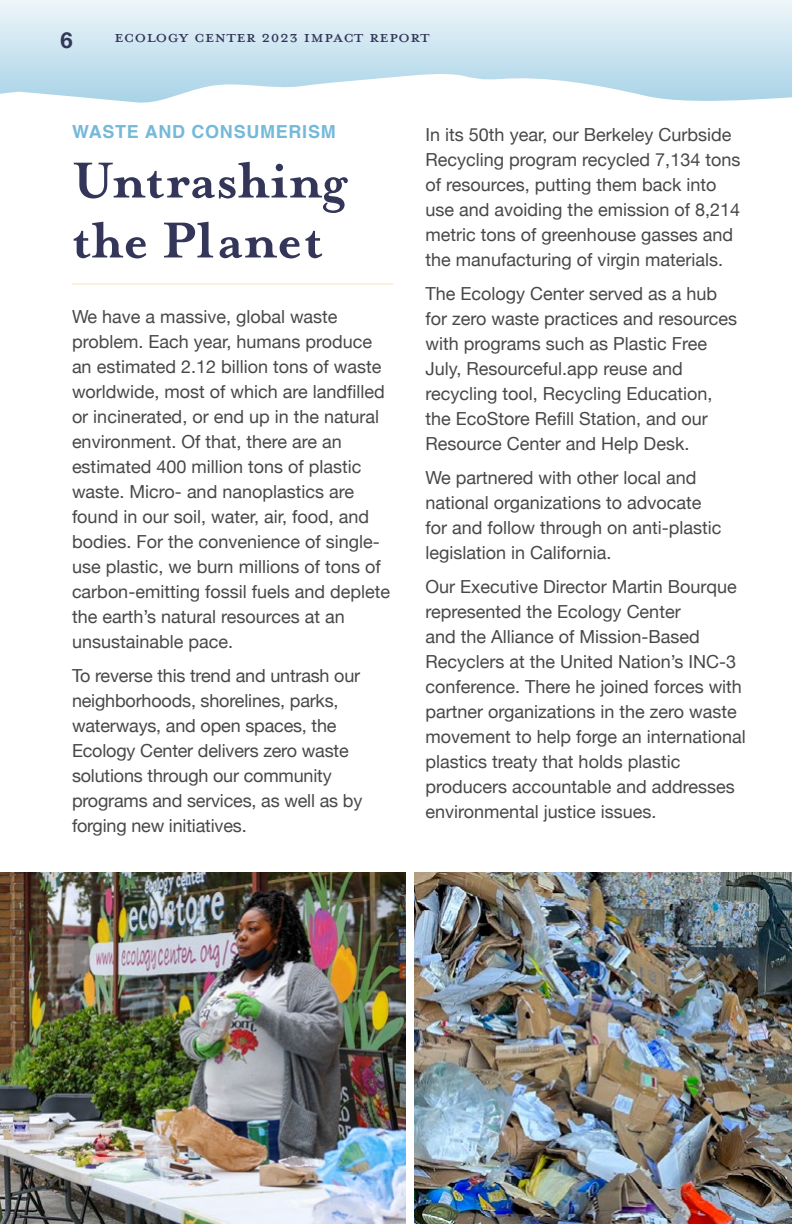
<style>
.page{position:relative;width:792px;height:1224px;background:#fff}
.page>*{position:absolute;margin:0;border:0;box-sizing:border-box;transform-origin:0 0}
.t1{font:700 58px/60px "Mrs Eaves OT";color:#333659}
.t2{font:24px "Mrs Eaves All Petite Caps OT";color:#333659}
.t3{font:700 22px "Helvetica Neue";color:#333659}
.t4{font:18px/25px "Helvetica Neue";color:#484848}
.t5{font:700 18px "Helvetica";letter-spacing:.04em;color:#75b9d9}
</style>
<div class="page">
<svg style="left:0;top:0;width:792px;height:70px;background:#d6eaf3"></svg>
<img style="left:0;top:872px;width:406px;height:352px">
<img style="left:414px;top:872px;width:378px;height:352px">
<svg style="left:0;top:70px;width:792px;height:33px"></svg>
<hr style="left:72px;top:284px;width:322px;height:1px;background:#f8e7b4">
<p class="t3" style="left:60px;top:23px;width:14px">6</p>
<h2 class="t2" style="left:114px;top:26px;width:317px">Ecology Center 2023 impact report</h2>
<p class="t5" style="left:72px;top:120px;width:265px">WASTE AND CONSUMERISM</p>
<h1 class="t1" style="left:72px;top:151px;width:276px">Untrashing the Planet</h1>
<p class="t4" style="left:72px;top:305px;width:320px">We have a massive, global waste problem. Each year, humans produce an estimated 2.12 billion tons of waste worldwide, most of which are landfilled or incinerated, or end up in the natural environment. Of that, there are an estimated 400 million tons of plastic waste. Micro- and nanoplastics are found in our soil, water, air, food, and bodies. For the convenience of single&shy;use plastic, we burn millions of tons of carbon-emitting fossil fuels and deplete the earth’s natural resources at an unsustainable pace.</p>
<p class="t4" style="left:72px;top:664px;width:292px">To reverse this trend and untrash our neighborhoods, shorelines, parks, waterways, and open spaces, the Ecology Center delivers zero waste solutions through our community programs and services, as well as by forging new initiatives.</p>
<p class="t4" style="left:426px;top:123px;width:316px">In its 50th year, our Berkeley Curbside Recycling program recycled 7,134 tons of resources, putting them back into use and avoiding the emission of 8,214 metric tons of greenhouse gasses and the manufacturing of virgin materials.</p>
<p class="t4" style="left:426px;top:282px;width:313px">The Ecology Center served as a hub for zero waste practices and resources with programs such as Plastic Free July, Resourceful.app reuse and recycling tool, Recycling Education, the EcoStore Refill Station, and our Resource Center and Help Desk.</p>
<p class="t4" style="left:426px;top:466px;width:298px">We partnered with other local and national organizations to advocate for and follow through on anti-plastic legislation in California.</p>
<p class="t4" style="left:426px;top:575px;width:322px">Our Executive Director Martin Bourque represented the Ecology Center<br>and the Alliance of Mission-Based Recyclers at the United Nation’s INC-3 conference. There he joined forces with partner organizations in the zero waste movement to help forge an international plastics treaty that holds plastic producers accountable and addresses environmental justice issues.</p>
</div>
